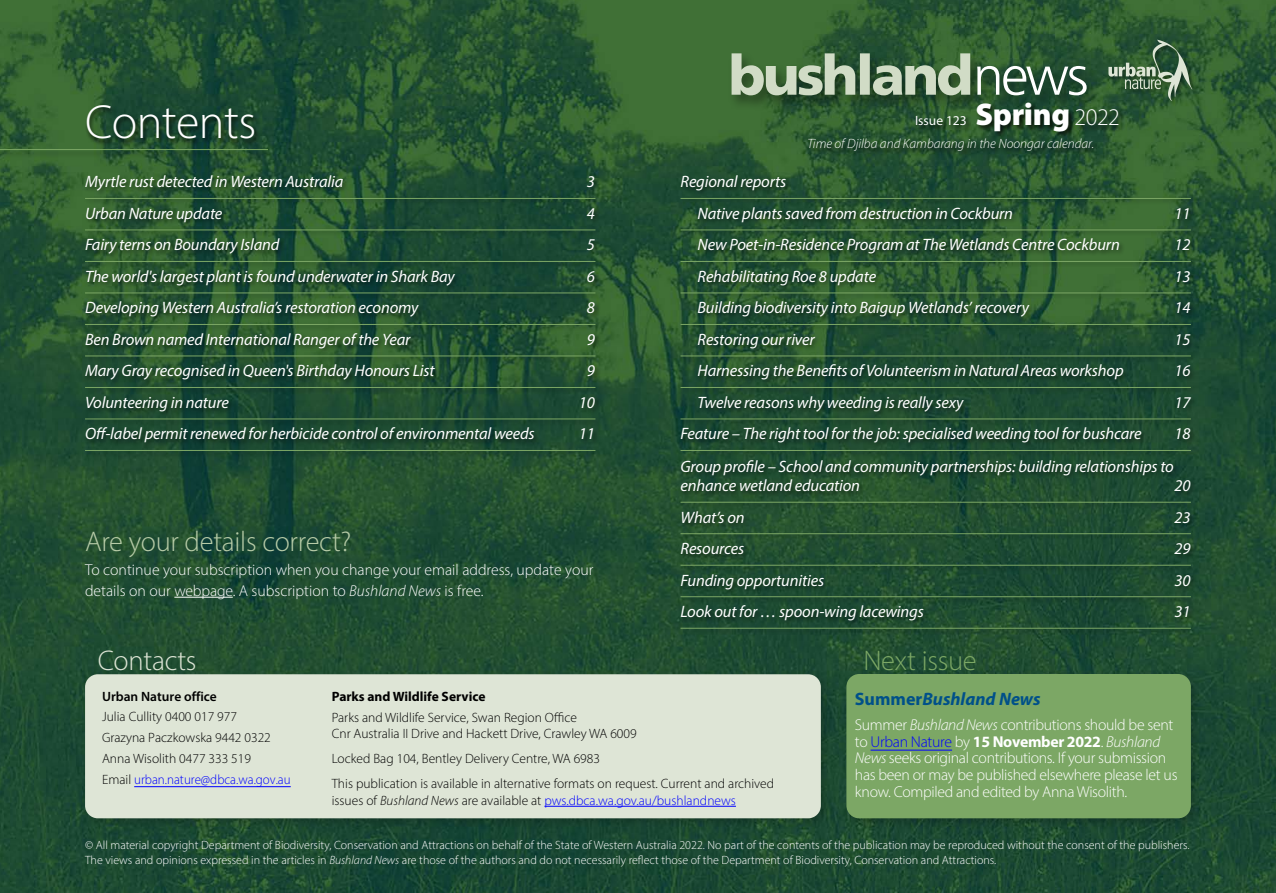
<style>
.page{position:relative;width:1276px;height:893px;background:#fff}
.page>*{position:absolute;margin:0;border:0;box-sizing:border-box;transform-origin:0 0}
.t1{font:300 48px "Myriad Pro";letter-spacing:-.01em;color:#fff}
.t2{font:900 31.5px "Myriad Pro";letter-spacing:-.01em;color:#fff}
.t3{font:300 28.5px "Myriad Pro";letter-spacing:-.01em;color:#b7cba7}
.t4{font:300 28.5px "Myriad Pro";letter-spacing:-.01em;color:#7ca765}
.t5{font:300 28.5px "Myriad Pro";letter-spacing:-.01em;color:#dee5d6}
.t6{font:italic 700 18px "Myriad Pro";color:#005089}
.t7{font:italic 16.5px/31.5px "Myriad Pro";letter-spacing:-.01em;color:#fff}
.t8{font:300 15.75px/17px "Myriad Pro";letter-spacing:-.02em;color:#fff}
.t9{font:300 15.75px/20.2px "Myriad Pro";color:#fff}
.t10{font:300 13.5px/20.9px "Myriad Pro";color:#000}
.t11{font:300 13.5px "Myriad Pro";color:#00f}
.t12{font:italic 300 13.5px "Myriad Pro";color:#fff}
.t13{font:700 13.5px "Myriad Pro";color:#000}
.t14{font:600 13.5px "Myriad Pro";color:#000}
.t15{font:13.5px "Myriad Pro";color:#fff}
.t16{font:300 12px/15px "Myriad Pro";color:#fff}
.s1{font-style:italic}
.s2{font-weight:300;font-size:24px}
.s3{color:#00f}
.s4{color:#000}
.s5{font-style:italic;color:#000}
.s6{font-style:normal}
.s7{font-weight:700}
</style>
<div class="page">
<img style="left:0;top:0;width:1276px;height:893px">
<div style="left:727px;top:51px;width:373px;height:60px;background:#000;opacity:.35"></div>
<svg style="left:977px;top:66px;width:109px;height:29px"></svg>
<svg style="left:731px;top:53px;width:239px;height:42px;background:#819b7c"></svg>
<div style="left:915px;top:102px;width:210px;height:36px;background:#000;opacity:.75"></div>
<div style="left:807px;top:138px;width:292px;height:20px;background:#000;opacity:.75"></div>
<div style="left:85px;top:105px;width:176px;height:41px;background:#000;opacity:.75"></div>
<div style="left:79px;top:669px;width:753px;height:161px;background:#000;opacity:.2"></div>
<div style="left:85px;top:674px;width:736px;height:144px;background:#dee5d6;border-radius:13px"></div>
<hr style="left:134px;top:786px;width:157px;height:1px;background:#00f">
<hr style="left:544px;top:806px;width:192px;height:1px;background:#00f">
<div style="left:840px;top:668px;width:362px;height:161px;background:#000;opacity:.2"></div>
<div style="left:846px;top:674px;width:345px;height:144px;background:#7ca765;border-radius:13px"></div>
<hr style="left:870px;top:750px;width:82px;height:1px;background:#00f">
<hr style="left:174px;top:597px;width:59px;height:1px;background:#fff">
<div style="left:83px;top:174px;width:518px;height:283px;background:#000;opacity:.5"></div>
<hr style="left:85px;top:198px;width:510px;height:1px;background:#7ca765">
<hr style="left:85px;top:230px;width:510px;height:1px;background:#7ca765">
<hr style="left:85px;top:261px;width:510px;height:1px;background:#7ca765">
<hr style="left:85px;top:293px;width:510px;height:1px;background:#7ca765">
<hr style="left:85px;top:324px;width:510px;height:1px;background:#7ca765">
<hr style="left:85px;top:356px;width:510px;height:1px;background:#7ca765">
<hr style="left:85px;top:387px;width:510px;height:1px;background:#7ca765">
<hr style="left:85px;top:419px;width:510px;height:1px;background:#7ca765">
<hr style="left:85px;top:450px;width:510px;height:1px;background:#7ca765">
<div style="left:678px;top:174px;width:519px;height:461px;background:#000;opacity:.5"></div>
<hr style="left:680px;top:198px;width:511px;height:1px;background:#7ca765">
<hr style="left:680px;top:230px;width:511px;height:1px;background:#7ca765">
<hr style="left:680px;top:261px;width:511px;height:1px;background:#7ca765">
<hr style="left:680px;top:293px;width:511px;height:1px;background:#7ca765">
<hr style="left:680px;top:324px;width:511px;height:1px;background:#7ca765">
<hr style="left:680px;top:356px;width:511px;height:1px;background:#7ca765">
<hr style="left:680px;top:387px;width:511px;height:1px;background:#7ca765">
<hr style="left:680px;top:419px;width:511px;height:1px;background:#7ca765">
<hr style="left:680px;top:450px;width:511px;height:1px;background:#7ca765">
<hr style="left:680px;top:502px;width:511px;height:1px;background:#7ca765">
<hr style="left:680px;top:533px;width:511px;height:1px;background:#7ca765">
<hr style="left:680px;top:565px;width:511px;height:1px;background:#7ca765">
<hr style="left:680px;top:596px;width:511px;height:1px;background:#7ca765">
<hr style="left:680px;top:628px;width:511px;height:1px;background:#7ca765">
<div style="left:0;top:149px;width:274px;height:9px;background:#000;opacity:.5"></div>
<hr style="left:0;top:149px;width:268px;height:1px;background:#7ca765">
<div style="left:1107px;top:39px;width:91px;height:68px;background:#000;opacity:.35"></div>
<svg style="left:1108px;top:40px;width:84px;height:61px;background:#4b6f4f"></svg>
<h1 class="t1" style="left:85px;top:93px;width:173px">Contents</h1>
<p class="t7" style="left:85px;top:166px;width:260px">Myrtle rust detected in Western Australia</p>
<p class="t7" style="left:587px;top:166px;width:10px">3</p>
<p class="t7" style="left:85px;top:197px;width:139px">Urban Nature update</p>
<p class="t7" style="left:587px;top:197px;width:10px">4</p>
<p class="t7" style="left:85px;top:229px;width:196px">Fairy terns on Boundary Island</p>
<p class="t7" style="left:587px;top:229px;width:10px">5</p>
<p class="t7" style="left:85px;top:260px;width:371px">The world's largest plant is found underwater in Shark Bay</p>
<p class="t7" style="left:587px;top:260px;width:10px">6</p>
<p class="t7" style="left:85px;top:292px;width:335px">Developing Western Australia’s restoration economy</p>
<p class="t7" style="left:587px;top:292px;width:10px">8</p>
<p class="t7" style="left:85px;top:323px;width:327px">Ben Brown named International Ranger of the Year</p>
<p class="t7" style="left:587px;top:323px;width:10px">9</p>
<p class="t7" style="left:85px;top:355px;width:351px">Mary Gray recognised in Queen's Birthday Honours List</p>
<p class="t7" style="left:587px;top:355px;width:10px">9</p>
<p class="t7" style="left:85px;top:386px;width:145px">Volunteering in nature</p>
<p class="t7" style="left:579px;top:386px;width:18px">10</p>
<p class="t7" style="left:85px;top:418px;width:451px">Off-label permit renewed for herbicide control of environmental weeds</p>
<p class="t7" style="left:579px;top:418px;width:18px">11</p>
<h3 class="t3" style="left:85px;top:524px;width:268px">Are your details correct?</h3>
<p class="t9" style="left:85px;top:560px;width:510px">To continue your subscription when you change your email address, update your details on our webpage. A subscription to <span class="s1">Bushland News</span> is free.</p>
<h3 class="t5" style="left:98px;top:643px;width:100px">Contacts</h3>
<p class="t15" style="left:915px;top:112px;width:53px">Issue 123</p>
<h2 class="t2" style="left:975px;top:93px;width:146px">Spring <span class="s2">2022</span></h2>
<p class="t12" style="left:807px;top:135px;width:288px">Time of Djilba and Kambarang in the Noongar calendar.</p>
<p class="t7" style="left:697px;top:166px;width:317px;text-indent:-17px">Regional reports<br>Native plants saved from destruction in Cockburn</p>
<p class="t7" style="left:1174px;top:197px;width:18px">11</p>
<p class="t7" style="left:697px;top:229px;width:424px">New Poet-in-Residence Program at The Wetlands Centre Cockburn</p>
<p class="t7" style="left:1174px;top:229px;width:18px">12</p>
<p class="t7" style="left:697px;top:260px;width:180px">Rehabilitating Roe 8 update</p>
<p class="t7" style="left:1174px;top:260px;width:18px">13</p>
<p class="t7" style="left:697px;top:292px;width:333px">Building biodiversity into Baigup Wetlands’ recovery</p>
<p class="t7" style="left:1174px;top:292px;width:18px">14</p>
<p class="t7" style="left:697px;top:323px;width:119px">Restoring our river</p>
<p class="t7" style="left:1174px;top:323px;width:18px">15</p>
<p class="t7" style="left:697px;top:355px;width:428px">Harnessing the Benefits of Volunteerism in Natural Areas workshop</p>
<p class="t7" style="left:1174px;top:355px;width:18px">16</p>
<p class="t7" style="left:697px;top:386px;width:267px">Twelve reasons why weeding is really sexy</p>
<p class="t7" style="left:1174px;top:386px;width:18px">17</p>
<p class="t7" style="left:680px;top:418px;width:463px">Feature – The right tool for the job: specialised weeding tool for bushcare</p>
<p class="t7" style="left:1174px;top:418px;width:18px">18</p>
<p class="t7" style="left:680px;top:456px;width:495px;line-height:19.5px">Group profile – School and community partnerships: building relationships to enhance wetland education</p>
<p class="t7" style="left:1174px;top:470px;width:18px">20</p>
<p class="t7" style="left:680px;top:501px;width:66px">What’s on</p>
<p class="t7" style="left:1174px;top:501px;width:18px">23</p>
<p class="t7" style="left:680px;top:533px;width:65px">Resources</p>
<p class="t7" style="left:1174px;top:533px;width:18px">29</p>
<p class="t7" style="left:680px;top:564px;width:145px">Funding opportunities</p>
<p class="t7" style="left:1174px;top:564px;width:18px">30</p>
<p class="t7" style="left:680px;top:596px;width:245px">Look out for … spoon-wing lacewings</p>
<p class="t7" style="left:1174px;top:596px;width:18px">31</p>
<h3 class="t4" style="left:863px;top:643px;width:115px">Next issue</h3>
<p class="t14" style="left:102px;top:687px;width:116px">Urban Nature office</p>
<p class="t10" style="left:102px;top:706px;width:190px">Julia Cullity 0400 017 977<br>Grazyna Paczkowska 9442 0322<br>Anna Wisolith 0477 333 519<br>Email <span class="s3">urban.nature@dbca.wa.gov.au</span></p>
<p class="t13" style="left:332px;top:688px;width:155px">Parks and Wildlife Service</p>
<p class="t10" style="left:332px;top:709px;width:306px;line-height:16.5px">Parks and Wildlife Service, Swan Region Office<br>Cnr Australia II Drive and Hackett Drive, Crawley WA 6009</p>
<p class="t10" style="left:332px;top:746px;width:444px;line-height:25px">Locked Bag 104, Bentley Delivery Centre, WA 6983<br>This publication is available in alternative formats on request. Current and archived</p>
<p class="t11" style="left:332px;top:792px;width:406px"><span class="s4">issues of</span> <span class="s5">Bushland News</span> <span class="s4">are available at</span> pws.dbca.wa.gov.au/bushlandnews</p>
<p class="t6" style="left:855px;top:687px;width:187px"><span class="s6">Summer</span>Bushland News</p>
<p class="t8" style="left:855px;top:715px;width:320px;line-height:17.7px">Summer <span class="s1">Bushland News</span> contributions should be sent to <span class="s3">Urban Nature</span> by <span class="s7">15 November 2022</span>. <span class="s1">Bushland</span></p>
<p class="t8" style="left:855px;top:749px;width:324px"><span class="s1">News</span> seeks original contributions. If your submission has been or may be published elsewhere please let us know. Compiled and edited by Anna Wisolith.</p>
<p class="t16" style="left:85px;top:837px;width:1106px">© All material copyright Department of Biodiversity, Conservation and Attractions on behalf of the State of Western Australia 2022. No part of the contents of the publication may be reproduced without the consent of the publishers.<br>The views and opinions expressed in the articles in <span class="s1">Bushland News</span> are those of the authors and do not necessarily reflect those of the Department of Biodiversity, Conservation and Attractions.</p>
</div>
